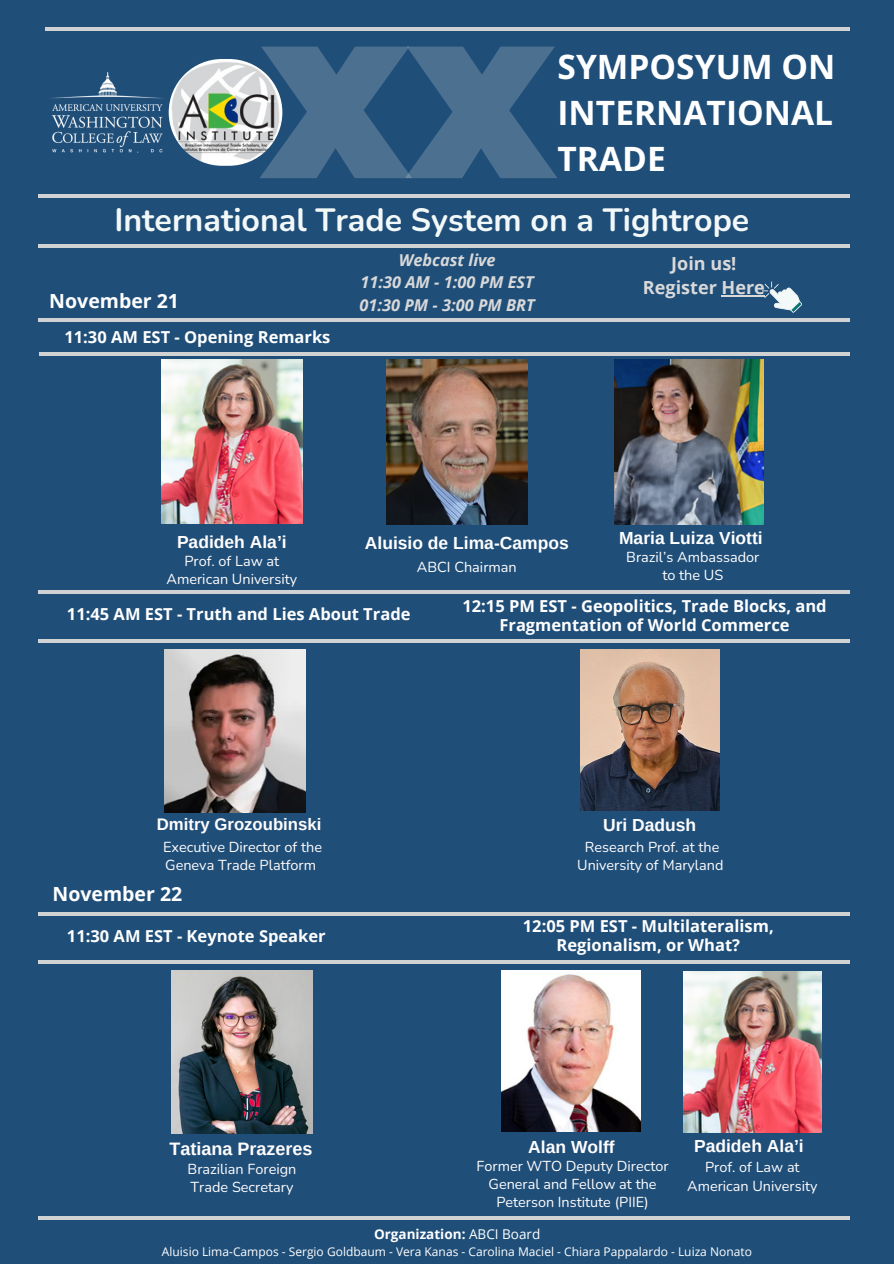
<style>
.page{position:relative;width:894px;height:1264px;background:#fff}
.page>*{position:absolute;margin:0;border:0;box-sizing:border-box;transform-origin:0 0}
.t1{font:700 33.45px/46.2px "Open Sans";color:#fff;text-align:justify}
.t2{font:700 32.1px "Nunito";color:#f2f8f8}
.t3{font:700 19.5px "Open Sans";color:#fff}
.t4{font:700 18px/24.8px "Open Sans";color:#d9d9d9;text-align:center}
.t5{font:700 18px "Arimo";color:#fffdfd}
.t6{font:700 17.4px "Arimo";color:#fffdfd}
.t7{font:700 17.4px "Arimo";color:#fff}
.t8{font:700 16.8px "Arimo";color:#fffdfd}
.t9{font:700 16.5px/19.2px "Open Sans";color:#fff;text-align:center}
.t10{font:italic 700 16.35px/22.5px "Open Sans";color:#d9d9d9;text-align:center}
.t11{font:14.4px/18px "Nunito";color:#fffdfd;text-align:center}
.t12{font:14.4px/18px "Nunito";color:#fff;text-align:center}
.t13{font:700 13.5px "Open Sans";color:#fff}
.t14{font:12px "Open Sans";color:#fff}
.s1{font-weight:400}
</style>
<div class="page">
<div style="left:0;top:0;width:893px;height:1263px;background:#1f4e79"></div>
<hr style="left:45px;top:27px;width:804px;height:3px;background:#d1d2d4">
<img style="left:169px;top:59px;width:90px;height:107px">
<svg style="left:259px;top:47px;width:298px;height:131px"></svg>
<hr style="left:38px;top:194px;width:811px;height:4px;background:#d1d2d4">
<hr style="left:38px;top:244px;width:811px;height:4px;background:#d1d2d4">
<img style="left:51px;top:72px;width:113px;height:80px">
<hr style="left:38px;top:318px;width:811px;height:4px;background:#d1d2d4">
<hr style="left:39px;top:352px;width:810px;height:4px;background:#d1d2d4">
<svg style="left:759px;top:281px;width:43px;height:32px"></svg>
<hr style="left:721px;top:295px;width:43px;height:1px;background:#d9d9d9">
<hr style="left:38px;top:1216px;width:811px;height:4px;background:#d1d2d4">
<img style="left:386px;top:360px;width:141px;height:164px">
<img style="left:614px;top:360px;width:149px;height:164px">
<img style="left:161px;top:360px;width:141px;height:164px">
<img style="left:580px;top:650px;width:139px;height:160px">
<img style="left:683px;top:971px;width:138px;height:161px">
<img style="left:502px;top:970px;width:138px;height:161px">
<img style="left:171px;top:970px;width:141px;height:163px">
<img style="left:165px;top:650px;width:140px;height:163px">
<hr style="left:38px;top:960px;width:811px;height:3px;background:#d1d2d4">
<hr style="left:38px;top:912px;width:811px;height:4px;background:#d1d2d4">
<hr style="left:38px;top:590px;width:811px;height:4px;background:#d1d2d4">
<hr style="left:38px;top:639px;width:811px;height:4px;background:#d1d2d4">
<p class="t1" style="left:557px;top:43px;width:279px">SYMPOSYUM ON INTERNATIONAL TRADE</p>
<p class="t2" style="left:114px;top:198px;width:636px">International Trade System on a Tightrope</p>
<h1 class="t3" style="left:49px;top:287px;width:131px">November 21</h1>
<p class="t9" style="left:64px;top:327px;width:267px">11:30 AM EST - Opening Remarks</p>
<h4 class="t10" style="left:359px;top:248px;width:177px">Webcast live<br>11:30 AM - 1:00 PM EST<br>01:30 PM - 3:00 PM BRT</h4>
<p class="t4" style="left:642px;top:250px;width:123px">Join us!<br>Register Here</p>
<p class="t6" style="left:177px;top:532px;width:111px">Padideh Ala’i</p>
<p class="t11" style="left:166px;top:552px;width:132px">Prof. of Law at<br>American University</p>
<h4 class="t7" style="left:365px;top:533px;width:205px">Aluisio de Lima-Campos</h4>
<h3 class="t12" style="left:417px;top:558px;width:101px">ABCI Chairman</h3>
<h4 class="t7" style="left:619px;top:528px;width:145px">Maria Luiza Viotti</h4>
<p class="t12" style="left:626px;top:548px;width:135px">Brazil’s Ambassador to the US</p>
<h4 class="t9" style="left:67px;top:604px;width:345px">11:45 AM EST - Truth and Lies About Trade</h4>
<h4 class="t9" style="left:462px;top:596px;width:366px">12:15 PM EST - Geopolitics, Trade Blocks, and<br>Fragmentation of World Commerce</h4>
<h5 class="t8" style="left:157px;top:815px;width:166px">Dmitry Grozoubinski</h5>
<p class="t11" style="left:163px;top:838px;width:160px;text-align:left">Executive Director of the<br>Geneva Trade Platform</p>
<h3 class="t3" style="left:53px;top:880px;width:131px">November 22</h3>
<p class="t9" style="left:67px;top:926px;width:260px">11:30 AM EST - Keynote Speaker</p>
<h4 class="t6" style="left:603px;top:815px;width:95px">Uri Dadush</h4>
<h5 class="t11" style="left:577px;top:838px;width:148px">Research Prof. at the<br>University of Maryland</h5>
<h5 class="t9" style="left:522px;top:915px;width:252px">12:05 PM EST - Multilateralism,<br>Regionalism, or What?</h5>
<p class="t5" style="left:169px;top:1138px;width:144px">Tatiana Prazeres</p>
<h4 class="t6" style="left:528px;top:1136px;width:88px">Alan Wolff</h4>
<p class="t11" style="left:187px;top:1160px;width:110px;text-align:left">Brazilian Foreign<br>Trade Secretary</p>
<p class="t11" style="left:476px;top:1157px;width:193px">Former WTO Deputy Director<br>General and Fellow at the<br>Peterson Institute (PIIE)</p>
<h5 class="t6" style="left:693px;top:1136px;width:111px">Padideh Ala’i</h5>
<h4 class="t11" style="left:687px;top:1158px;width:132px">Prof. of Law at<br>American University</h4>
<h2 class="t13" style="left:374px;top:1223px;width:168px">Organization: <span class="s1">ABCI Board</span></h2>
<p class="t14" style="left:162px;top:1242px;width:591px">Aluisio Lima-Campos - Sergio Goldbaum - Vera Kanas - Carolina Maciel - Chiara Pappalardo - Luiza Nonato</p>
</div>
